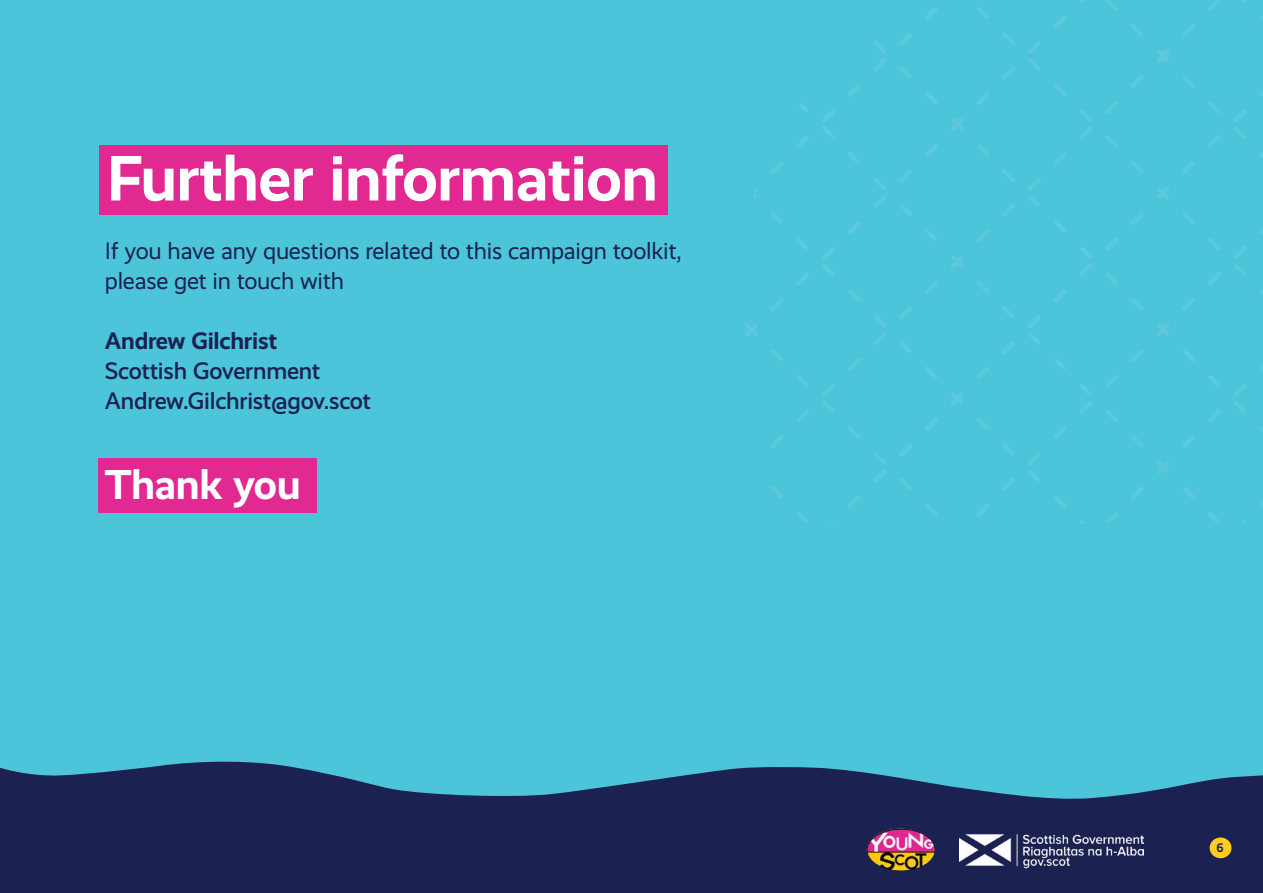
<style>
.page{position:relative;width:1263px;height:893px;background:#fff}
.page>*{position:absolute;margin:0;border:0;box-sizing:border-box;transform-origin:0 0}
.t1{font:700 64.5px "Realist";letter-spacing:-.01em;color:#fff}
.t2{font:700 42px "Realist";letter-spacing:-.01em;color:#fff}
.t3{font:24px/30px "Realist";letter-spacing:-.01em;color:#1b2251}
.t4{font:500 24px/30px "Realist";letter-spacing:-.01em;color:#1b2251}
.t5{font:700 24px "Realist";letter-spacing:-.01em;color:#1b2251}
.t6{font:700 12.45px "Realist";color:#1b2251}
</style>
<div class="page">
<div style="left:0;top:0;width:1263px;height:850px;background:#4cc5db"></div>
<div style="left:99px;top:145px;width:569px;height:69px;background:#e12991"></div>
<div style="left:98px;top:458px;width:219px;height:55px;background:#e12991"></div>
<svg style="left:745px;top:0;width:518px;height:523px"></svg>
<svg style="left:0;top:761px;width:1263px;height:132px;fill:#1b2251"></svg>
<div style="left:1209px;top:837px;width:22px;height:21px;background:#ffcd1e;border-radius:50%"></div>
<img style="left:959px;top:832px;width:185px;height:38px">
<img style="left:867px;top:829px;width:68px;height:42px">
<h1 class="t1" style="left:107px;top:141px;width:553px">Further information</h1>
<p class="t3" style="left:105px;top:236px;width:578px">If you have any questions related to this campaign toolkit, please get in touch with</p>
<p class="t5" style="left:105px;top:327px;width:174px">Andrew Gilchrist</p>
<p class="t4" style="left:105px;top:356px;width:268px">Scottish Government<br>Andrew.Gilchrist@gov.scot</p>
<h2 class="t2" style="left:105px;top:460px;width:197px">Thank you</h2>
<p class="t6" style="left:1216px;top:841px;width:9px">6</p>
</div>
